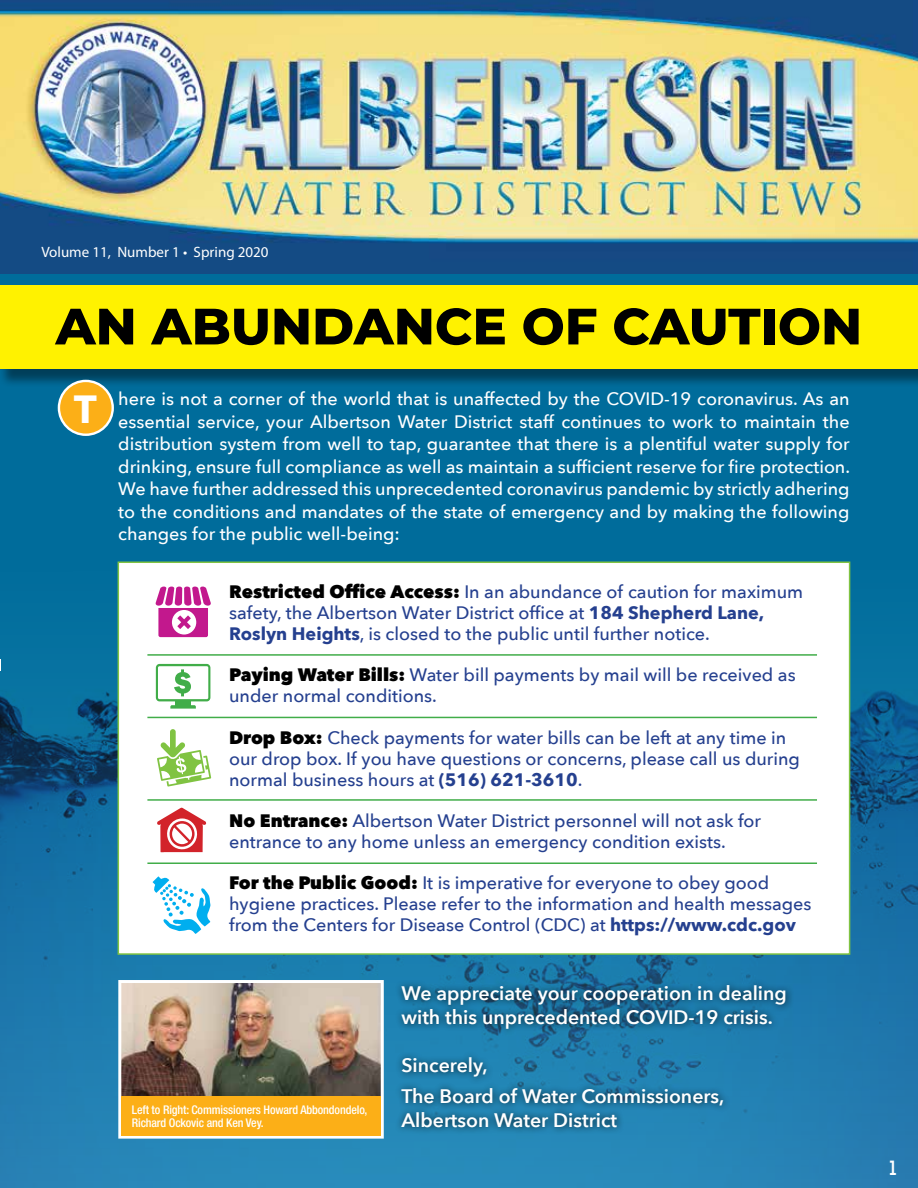
<style>
.page{position:relative;width:918px;height:1188px;background:#fff}
.page>*{position:absolute;margin:0;border:0;box-sizing:border-box;transform-origin:0 0}
.t1{font:800 51px "Montserrat";color:#000}
.t2{font:700 43.2px "Agenda";color:#fff}
.t3{font:600 19.5px/24px "Avenir Next";color:#fff}
.t4{font:500 18px/21px "Avenir Next";color:#25408f}
.t5{font:500 18px/22.5px "Avenir Next";color:#fff;text-align:justify}
.t6{font:15px "Myriad Pro";color:#fff}
.t7{font:15px "Gobold Lowplus";color:#fff}
.t8{font:500 condensed 12px/13.5px "Helvetica Neue LT Std";letter-spacing:-.01em;color:#fff}
.s1{font-weight:800;color:#000}
.s2{font-weight:700}
</style>
<div class="page">
<img style="left:0;top:274px;width:918px;height:914px">
<div style="left:118px;top:562px;width:732px;height:392px;background:#fff"></div>
<div style="left:118px;top:562px;width:732px;height:393px;border:2px solid #80c342"></div>
<div style="left:0;top:288px;width:918px;height:99px;background:#000;opacity:.42"></div>
<div style="left:0;top:285px;width:918px;height:84px;background:#fff200"></div>
<img style="left:0;top:0;width:918px;height:274px">
<div style="left:394px;top:979px;width:400px;height:156px;background:#000;opacity:.75"></div>
<div style="left:59px;top:381px;width:54px;height:54px;background:#fcaf17;border-radius:50%"></div>
<div style="left:58px;top:380px;width:56px;height:56px;border:2px solid #fff;border-radius:50%"></div>
<img style="left:122px;top:984px;width:258px;height:112px">
<div style="left:118px;top:980px;width:266px;height:159px;border:3px solid #fff"></div>
<svg style="left:157px;top:729px;width:54px;height:58px"></svg>
<svg style="left:156px;top:664px;width:54px;height:45px"></svg>
<svg style="left:153px;top:876px;width:58px;height:58px"></svg>
<svg style="left:157px;top:808px;width:49px;height:44px"></svg>
<svg style="left:155px;top:587px;width:56px;height:50px"></svg>
<hr style="left:147px;top:654px;width:670px;height:2px;background:#41ad49">
<hr style="left:147px;top:717px;width:670px;height:1px;background:#41ad49">
<hr style="left:147px;top:799px;width:670px;height:2px;background:#41ad49">
<hr style="left:147px;top:862px;width:670px;height:2px;background:#41ad49">
<div style="left:121px;top:1096px;width:260px;height:40px;background:#fcaf17"></div>
<p class="t6" style="left:41px;top:242px;width:229px">Volume 11, Number 1 • Spring 2020</p>
<h1 class="t1" style="left:56px;top:289px;width:808px">AN ABUNDANCE OF CAUTION</h1>
<h2 class="t2" style="left:74px;top:386px;width:25px">T</h2>
<p class="t5" style="left:118px;top:387px;width:733px">here is not a corner of the world that is unaffected by the COVID-19 coronavirus. As an essential service, your Albertson Water District staff continues to work to maintain the distribution system from well to tap, guarantee that there is a plentiful water supply for drinking, ensure full compliance as well as maintain a sufficient reserve for fire protection.<br>We have further addressed this unprecedented coronavirus pandemic by strictly adhering to the conditions and mandates of the state of emergency and by making the following changes for the public well-being:</p>
<p class="t4" style="left:229px;top:581px;width:576px"><span class="s1">Restricted Office Access:</span> In an abundance of caution for maximum safety, the Albertson Water District office at <span class="s2">184 Shepherd Lane,<br>Roslyn Heights</span>, is closed to the public until further notice.</p>
<p class="t4" style="left:229px;top:664px;width:568px"><span class="s1">Paying Water Bills:</span> Water bill payments by mail will be received as under normal conditions.</p>
<p class="t4" style="left:229px;top:726px;width:572px"><span class="s1">Drop Box:</span> Check payments for water bills can be left at any time in our drop box. If you have questions or concerns, please call us during normal business hours at <span class="s2">(516) 621-3610</span>.</p>
<p class="t4" style="left:229px;top:810px;width:533px"><span class="s1">No Entrance:</span> Albertson Water District personnel will not ask for entrance to any home unless an emergency condition exists.</p>
<p class="t4" style="left:229px;top:872px;width:584px"><span class="s1">For the Public Good:</span> It is imperative for everyone to obey good hygiene practices. Please refer to the information and health messages from the Centers for Disease Control (CDC) at <span class="s2">https://www.cdc.gov</span></p>
<p class="t8" style="left:132px;top:1103px;width:237px">Left to Right: Commissioners Howard Abbondondelo,<br>Richard Ockovic and Ken Vey.</p>
<p class="t3" style="left:401px;top:981px;width:387px">We appreciate your cooperation in dealing with this unprecedented COVID-19 crisis.</p>
<p class="t3" style="left:401px;top:1050px;width:324px;line-height:30.8px">Sincerely,<br>The Board of Water Commissioners,</p>
<p class="t3" style="left:401px;top:1108px;width:217px">Albertson Water District</p>
<p class="t7" style="left:889px;top:1158px;width:9px">1</p>
</div>
